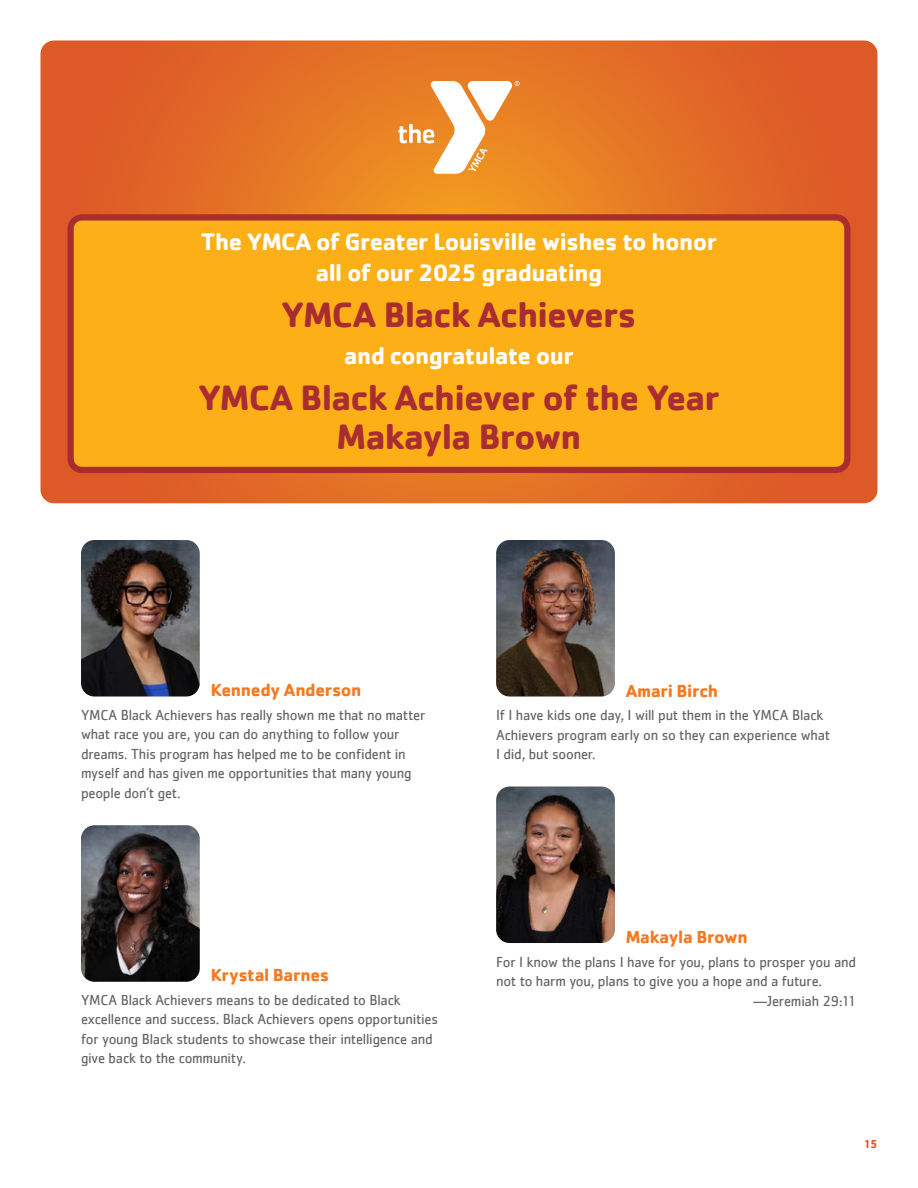
<style>
.page{position:relative;width:918px;height:1188px;background:#fff}
.page>*{position:absolute;margin:0;border:0;box-sizing:border-box;transform-origin:0 0}
.t1{font:700 36.45px/39.2px "Cachet";letter-spacing:-.025em;color:#a92c31;text-align:center}
.t2{font:700 24.6px/30.2px "Cachet";letter-spacing:-.02em;color:#fff;text-align:center}
.t3{font:700 18px "Cachet";letter-spacing:-.02em;color:#f47920}
.t4{font:15px/19.5px "Cachet";letter-spacing:-.015em;color:#636466}
.t5{font:700 12px "Cachet";color:#dd5928}
</style>
<div class="page">
<svg style="left:40px;top:40px;width:838px;height:463px;background:#e26b27"></svg>
<svg style="left:398px;top:81px;width:122px;height:93px"></svg>
<div style="left:71px;top:217px;width:776px;height:253px;background:#fcaf17;border-radius:11px"></div>
<div style="left:67px;top:214px;width:783px;height:259px;border:6px solid #a92c31;border-radius:11px"></div>
<img style="left:81px;top:540px;width:119px;height:157px">
<img style="left:81px;top:825px;width:119px;height:157px">
<img style="left:496px;top:540px;width:119px;height:157px">
<img style="left:496px;top:787px;width:119px;height:156px">
<h2 class="t2" style="left:201px;top:226px;width:518px">The YMCA of Greater Louisville wishes to honor all of our 2025 graduating</h2>
<h1 class="t1" style="left:281px;top:294px;width:357px">YMCA Black Achievers</h1>
<h2 class="t2" style="left:344px;top:339px;width:231px">and congratulate our</h2>
<h1 class="t1" style="left:198px;top:377px;width:523px">YMCA Black Achiever of the Year<br>Makayla Brown</h1>
<p class="t3" style="left:211px;top:679px;width:152px">Kennedy Anderson</p>
<p class="t4" style="left:81px;top:705px;width:346px">YMCA Black Achievers has really shown me that no matter what race you are, you can do anything to follow your dreams. This program has helped me to be confident in myself and has given me opportunities that many young people don’t get.</p>
<p class="t3" style="left:211px;top:964px;width:120px">Krystal Barnes</p>
<p class="t4" style="left:81px;top:990px;width:359px">YMCA Black Achievers means to be dedicated to Black excellence and success. Black Achievers opens opportunities for young Black students to showcase their intelligence and give back to the community.</p>
<p class="t3" style="left:626px;top:679px;width:94px">Amari Birch</p>
<p class="t4" style="left:496px;top:705px;width:335px">If I have kids one day, I will put them in the YMCA Black<br>Achievers program early on so they can experience what<br>I did, but sooner.</p>
<p class="t3" style="left:626px;top:925px;width:123px">Makayla Brown</p>
<p class="t4" style="left:496px;top:952px;width:361px">For I know the plans I have for you, plans to prosper you and</p>
<p class="t4" style="left:496px;top:971px;width:327px">not to harm you, plans to give you a hope and a future.</p>
<p class="t4" style="left:753px;top:991px;width:104px">—Jeremiah 29:11</p>
<p class="t5" style="left:864px;top:1136px;width:15px">15</p>
</div>
